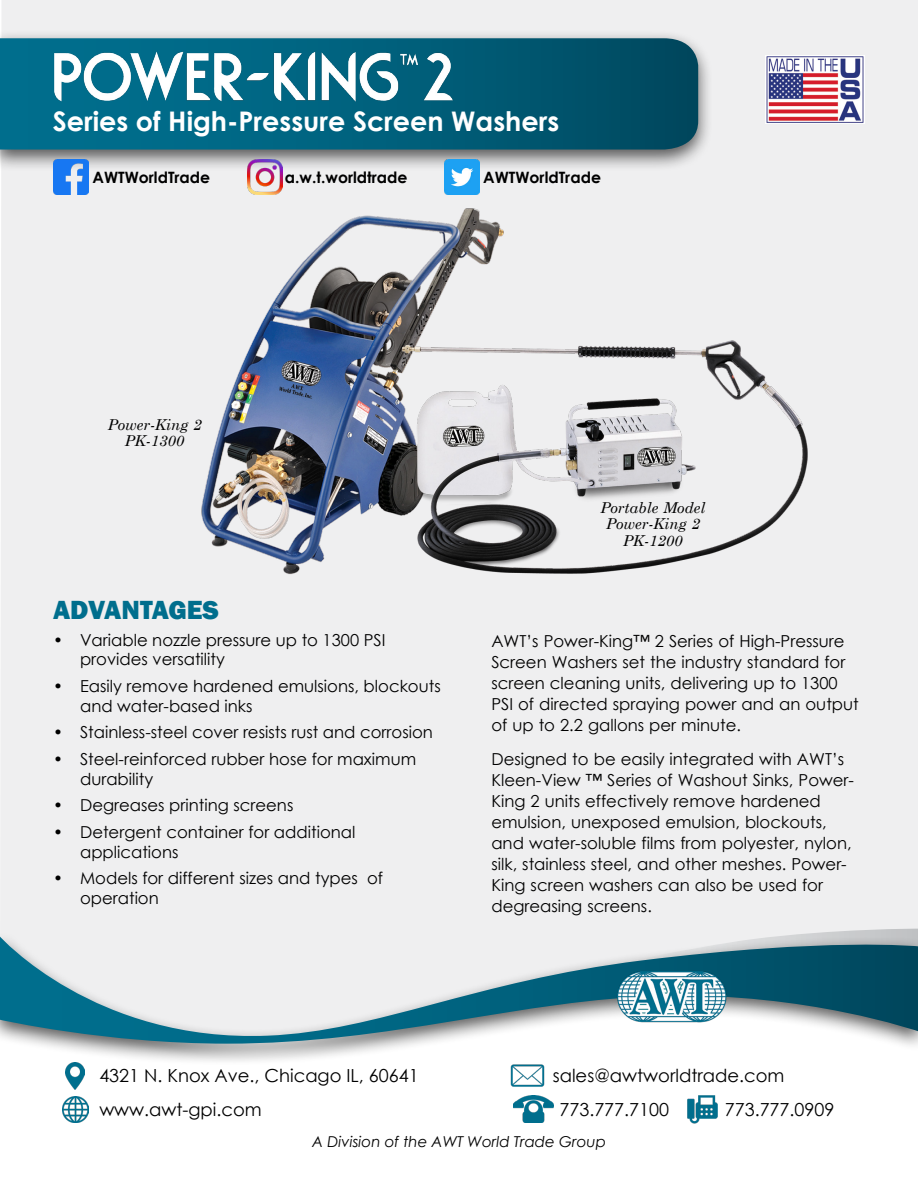
<style>
.page{position:relative;width:918px;height:1188px;background:#fff}
.page>*{position:absolute;margin:0;border:0;box-sizing:border-box;transform-origin:0 0}
.t1{font:700 27px "Century Gothic";color:#fff}
.t2{font:800 27px "Franklin Gothic";color:#006e8d}
.t3{font:18px/34.2px "Century Gothic";color:#000}
.t4{font:16.5px/21px "Century Gothic";color:#000}
.t5{font:700 15.6px "Century Gothic";color:#000}
.t6{font:italic 15px/16.5px "Century Schoolbook";color:#000;text-align:center}
.t7{font:italic 15px "Century Gothic";color:#000}
</style>
<div class="page">
<div style="left:1px;top:0;width:917px;height:930px;background:#efeff0"></div>
<img style="left:765px;top:55px;width:99px;height:69px">
<img style="left:168px;top:205px;width:649px;height:390px">
<div style="left:0;top:30px;width:713px;height:141px;background:#000;opacity:.64"></div>
<svg style="left:0;top:38px;width:698px;height:112px;background:#025c76"></svg>
<img style="left:46px;top:38px;width:413px;height:75px">
<svg style="left:585px;top:929px;width:333px;height:1px"></svg>
<div style="left:0;top:930px;width:918px;height:135px;background:#000;opacity:.64"></div>
<svg style="left:0;top:937px;width:918px;height:107px"></svg>
<img style="left:616px;top:968px;width:115px;height:60px">
<img style="left:65px;top:1062px;width:20px;height:27px">
<img style="left:513px;top:1096px;width:40px;height:27px">
<img style="left:687px;top:1095px;width:30px;height:29px">
<img style="left:62px;top:1096px;width:27px;height:26px">
<img style="left:510px;top:1058px;width:36px;height:29px">
<img style="left:54px;top:160px;width:35px;height:34px">
<img style="left:248px;top:160px;width:34px;height:34px">
<img style="left:445px;top:160px;width:35px;height:34px">
<h1 class="t1" style="left:53px;top:101px;width:508px">Series of High-Pressure Screen Washers</h1>
<p class="t5" style="left:93px;top:165px;width:119px">AWTWorldTrade</p>
<p class="t5" style="left:285px;top:165px;width:124px">a.w.t.worldtrade</p>
<p class="t5" style="left:483px;top:165px;width:119px">AWTWorldTrade</p>
<p class="t6" style="left:108px;top:415px;width:95px">Power-King 2<br>PK-1300</p>
<h1 class="t2" style="left:53px;top:593px;width:167px">ADVANTAGES</h1>
<p class="t4" style="left:80px;top:630px;width:307px;line-height:19.8px;text-indent:-27px">• Variable nozzle pressure up to 1300 PSI provides versatility</p>
<p class="t4" style="left:80px;top:676px;width:362px;line-height:19.8px;text-indent:-27px">• Easily remove hardened emulsions, blockouts and water-based inks</p>
<p class="t4" style="left:53px;top:722px;width:381px">• Stainless-steel cover resists rust and corrosion</p>
<p class="t4" style="left:80px;top:749px;width:338px;line-height:19.8px;text-indent:-27px">• Steel-reinforced rubber hose for maximum durability</p>
<p class="t4" style="left:53px;top:795px;width:242px">• Degreases printing screens</p>
<p class="t4" style="left:80px;top:822px;width:277px;line-height:19.8px;text-indent:-27px">• Detergent container for additional applications</p>
<p class="t4" style="left:80px;top:868px;width:304px;line-height:19.8px;text-indent:-27px">• Models for different sizes and types of operation</p>
<p class="t6" style="left:600px;top:498px;width:107px">Portable Model<br>Power-King 2<br>PK-1200</p>
<p class="t4" style="left:491px;top:630px;width:369px">AWT’s Power-King™ 2 Series of High-Pressure Screen Washers set the industry standard for screen cleaning units, delivering up to 1300<br>PSI of directed spraying power and an output of up to 2.2 gallons per minute.</p>
<p class="t4" style="left:491px;top:749px;width:364px">Designed to be easily integrated with AWT’s Kleen-View ™ Series of Washout Sinks, Power-King 2 units effectively remove hardened emulsion, unexposed emulsion, blockouts, and water-soluble films from polyester, nylon, silk, stainless steel, and other meshes. Power-King screen washers can also be used for degreasing screens.</p>
<p class="t3" style="left:99px;top:1058px;width:321px">4321 N. Knox Ave., Chicago IL, 60641 www.awt-gpi.com</p>
<p class="t3" style="left:553px;top:1058px;width:233px">sales@awtworldtrade.com</p>
<p class="t3" style="left:559px;top:1093px;width:111px">773.777.7100</p>
<p class="t3" style="left:725px;top:1092px;width:111px">773.777.0909</p>
<p class="t7" style="left:312px;top:1131px;width:295px">A Division of the AWT World Trade Group</p>
</div>
